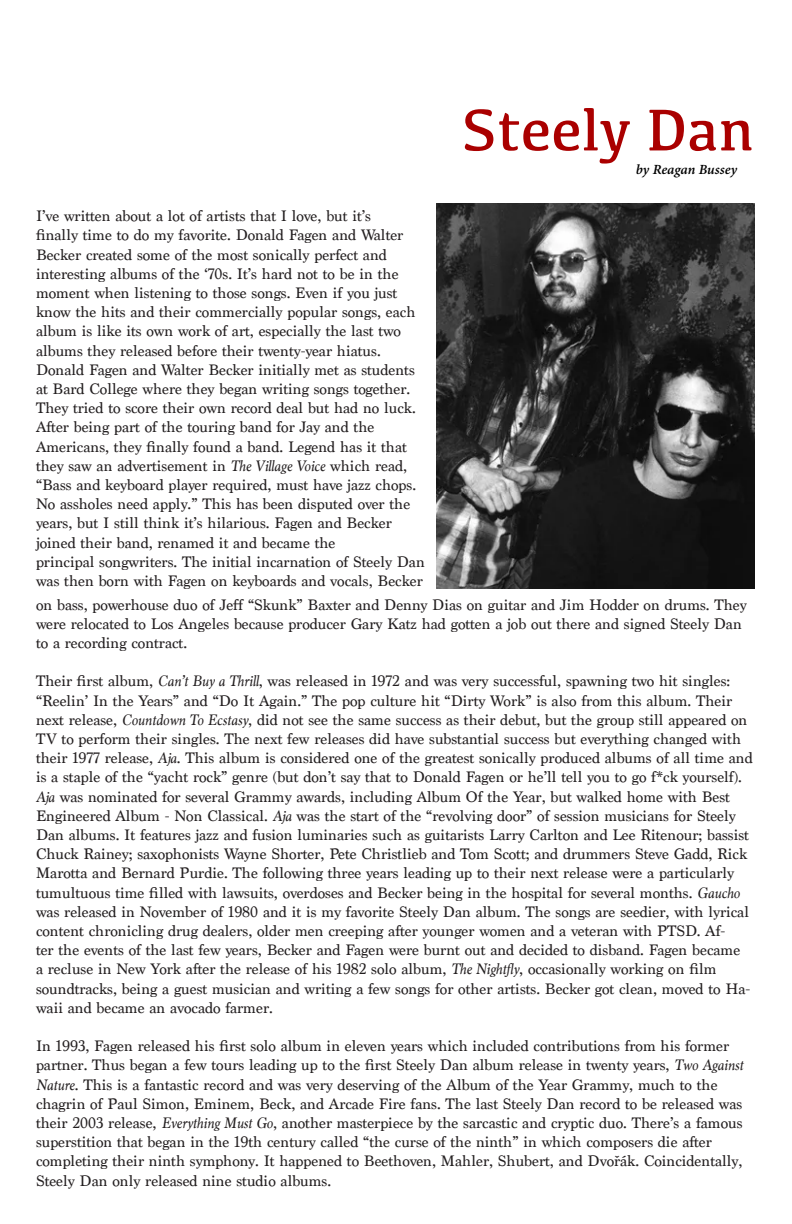
<style>
.page{position:relative;width:792px;height:1224px;background:#fff}
.page>*{position:absolute;margin:0;border:0;box-sizing:border-box;transform-origin:0 0}
.t1{font:61px "Kefa";color:#a00}
.t2{font:16px/19.2px "Marion";color:#231f20}
.t3{font:italic 14px "Minion Variable Concept";color:#000}
.s1{font-style:italic}
</style>
<div class="page">
<img style="left:436px;top:203px;width:318px;height:386px">
<p class="t1" style="left:462px;top:92px;width:294px">Steely Dan</p>
<p class="t3" style="left:636px;top:160px;width:103px">by Reagan Bussey</p>
<p class="t2" style="left:36px;top:207px;width:337px">I’ve written about a lot of artists that I love, but it’s</p>
<p class="t2" style="left:36px;top:226px;width:369px">finally time to do my favorite. Donald Fagen and Walter<br>Becker created some of the most sonically perfect and</p>
<p class="t2" style="left:36px;top:264px;width:381px">interesting albums of the ‘70s. It’s hard not to be in the moment when listening to those songs. Even if you just know the hits and their commercially popular songs, each album is like its own work of art, especially the last two</p>
<p class="t2" style="left:36px;top:341px;width:346px">albums they released before their twenty-year hiatus.</p>
<p class="t2" style="left:36px;top:360px;width:381px">Donald Fagen and Walter Becker initially met as students at Bard College where they began writing songs together.<br>They tried to score their own record deal but had no luck.<br>After being part of the touring band for Jay and the</p>
<p class="t2" style="left:36px;top:437px;width:382px">Americans, they finally found a band. Legend has it that they saw an advertisement in <span class="s1">The Village Voice</span> which read, “Bass and keyboard player required, must have jazz chops.<br>No assholes need apply.” This has been disputed over the years, but I still think it’s hilarious. Fagen and Becker joined their band, renamed it and became the</p>
<p class="t2" style="left:36px;top:552px;width:390px">principal songwriters. The initial incarnation of Steely Dan was then born with Fagen on keyboards and vocals, Becker</p>
<p class="t2" style="left:36px;top:595px;width:712px">on bass, powerhouse duo of Jeff “Skunk” Baxter and Denny Dias on guitar and Jim Hodder on drums. They were relocated to Los Angeles because producer Gary Katz had gotten a job out there and signed Steely Dan to a recording contract.</p>
<p class="t2" style="left:36px;top:672px;width:718px">Their first album, <span class="s1">Can’t Buy a Thrill</span>, was released in 1972 and was very successful, spawning two hit singles: “Reelin’ In the Years” and “Do It Again.” The pop culture hit “Dirty Work” is also from this album. Their next release, <span class="s1">Countdown To Ecstasy</span>, did not see the same success as their debut, but the group still appeared on TV to perform their singles. The next few releases did have substantial success but everything changed with their 1977 release, <span class="s1">Aja</span>. This album is considered one of the greatest sonically produced albums of all time and is a staple of the “yacht rock” genre (but don’t say that to Donald Fagen or he’ll tell you to go f*ck yourself).<br><span class="s1">Aja</span> was nominated for several Grammy awards, including Album Of the Year, but walked home with Best Engineered Album - Non Classical. <span class="s1">Aja</span> was the start of the “revolving door” of session musicians for Steely Dan albums. It features jazz and fusion luminaries such as guitarists Larry Carlton and Lee Ritenour; bassist Chuck Rainey; saxophonists Wayne Shorter, Pete Christlieb and Tom Scott; and drummers Steve Gadd, Rick Marotta and Bernard Purdie. The following three years leading up to their next release were a particularly tumultuous time filled with lawsuits, overdoses and Becker being in the hospital for several months. <span class="s1">Gaucho </span>was released in November of 1980 and it is my favorite Steely Dan album. The songs are seedier, with lyrical content chronicling drug dealers, older men creeping after younger women and a veteran with PTSD. Af-<br>ter the events of the last few years, Becker and Fagen were burnt out and decided to disband. Fagen became<br>a recluse in New York after the release of his 1982 solo album, <span class="s1">The Nightfly</span>, occasionally working on film soundtracks, being a guest musician and writing a few songs for other artists. Becker got clean, moved to Ha&shy;waii and became an avocado farmer.</p>
<p class="t2" style="left:36px;top:1037px;width:709px">In 1993, Fagen released his first solo album in eleven years which included contributions from his former partner. Thus began a few tours leading up to the first Steely Dan album release in twenty years, <span class="s1">Two Against Nature</span>. This is a fantastic record and was very deserving of the Album of the Year Grammy, much to the chagrin of Paul Simon, Eminem, Beck, and Arcade Fire fans. The last Steely Dan record to be released was their 2003 release, <span class="s1">Everything Must Go</span>, another masterpiece by the sarcastic and cryptic duo. There’s a famous superstition that began in the 19th century called “the curse of the ninth” in which composers die after completing their ninth symphony. It happened to Beethoven, Mahler, Shubert, and Dvořák. Coincidentally, Steely Dan only released nine studio albums.</p>
</div>
